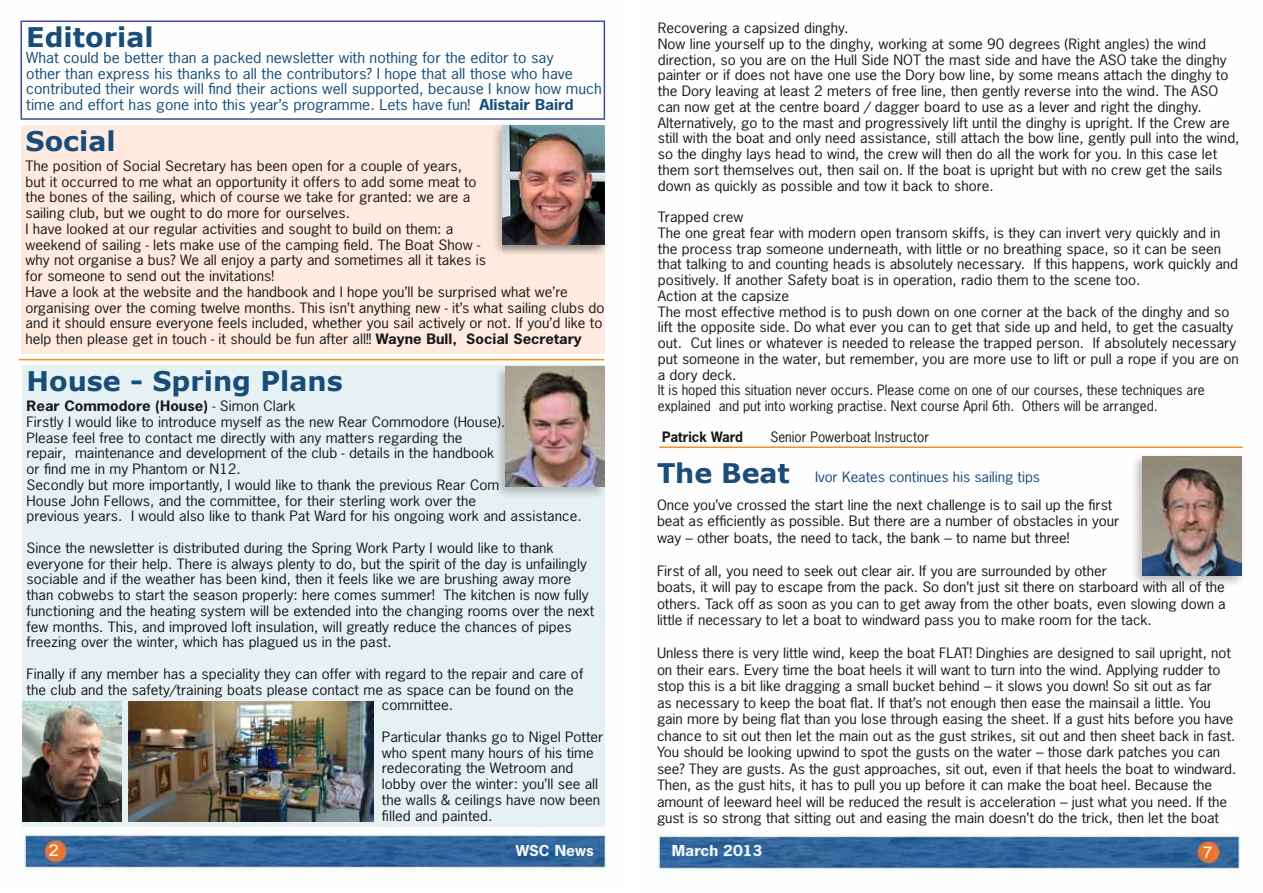
<style>
.page{position:relative;width:1263px;height:893px;background:#fff}
.page>*{position:absolute;margin:0;border:0;box-sizing:border-box;transform-origin:0 0}
.t1{font:700 27px "Verdana";color:#194d79}
.t2{font:700 27px "Verdana";letter-spacing:-.005em;color:#1c4c79}
.t3{font:16.2px "Arial";color:#fff;scale:1.11 1}
.t4{font:14.1px/15.8px "News Gothic Std";color:#154e7a;scale:1.11 1}
.t5{font:700 14.1px "News Gothic Std";color:#f8f8f8;scale:1.11 1}
.t6{font:13.5px/15.8px "News Gothic Std";color:#1a171b;scale:1.11 1}
.t7{font:13.5px "News Gothic Std";letter-spacing:-.005em;color:#1c4c79;scale:1.11 1}
.t8{font:13.5px "News Gothic Std";color:#1a171b}
.t9{font:700 13.5px "News Gothic Std";color:#1a171b}
.s1{font-weight:700}
</style>
<div class="page">
<img style="left:17px;top:20px;width:589px;height:852px">
<img style="left:651px;top:446px;width:592px;height:427px">
<div style="left:21px;top:125px;width:583px;height:229px;background:#feeade"></div>
<div style="left:490px;top:122px;width:118px;height:135px;background:#000;opacity:.25"></div>
<div style="left:503px;top:125px;width:102px;height:129px;background:#000;opacity:.29"></div>
<img style="left:503px;top:125px;width:102px;height:119px">
<div style="left:22px;top:366px;width:582px;height:461px;background:#e6f1f4"></div>
<hr style="left:19px;top:359px;width:585px;height:1px;background:#f7901e">
<hr style="left:659px;top:446px;width:583px;height:2px;background:#f7901e">
<div style="left:493px;top:363px;width:115px;height:136px;background:#000;opacity:.25"></div>
<img style="left:506px;top:366px;width:98px;height:121px">
<img style="left:129px;top:702px;width:244px;height:120px">
<img style="left:22px;top:702px;width:100px;height:120px">
<div style="left:1130px;top:453px;width:115px;height:135px;background:#000;opacity:.27"></div>
<img style="left:1142px;top:456px;width:100px;height:119px">
<div style="left:21px;top:21px;width:584px;height:99px;border:2px solid #434a9f"></div>
<h1 class="t1" style="left:26px;top:20px;width:129px">Editorial</h1>
<p class="t4" style="left:26px;top:50px;width:520px">What could be better than a packed newsletter with nothing for the editor to say<br>other than express his thanks to all the contributors? I hope that all those who have contributed their words will find their actions well supported, because I know how much time and effort has gone into this year’s programme. Lets have fun! <span class="s1">Alistair Baird</span></p>
<h1 class="t1" style="left:26px;top:124px;width:92px">Social</h1>
<p class="t6" style="left:26px;top:158px;width:523px">The position of Social Secretary has been open for a couple of years,<br>but it occurred to me what an opportunity it offers to add some meat to<br>the bones of the sailing, which of course we take for granted: we are a<br>sailing club, but we ought to do more for ourselves.<br>I have looked at our regular activities and sought to build on them: a<br>weekend of sailing - lets make use of the camping field. The Boat Show -<br>why not organise a bus? We all enjoy a party and sometimes all it takes is<br>for someone to send out the invitations!<br>Have a look at the website and the handbook and I hope you’ll be surprised what we’re organising over the coming twelve months. This isn’t anything new - it’s what sailing clubs do and it should ensure everyone feels included, whether you sail actively or not. If you’d like to help then please get in touch - it should be fun after all!! <span class="s1">Wayne Bull, Social Secretary</span></p>
<h1 class="t1" style="left:27px;top:364px;width:318px">House - Spring Plans</h1>
<p class="t6" style="left:27px;top:398px;width:502px"><span class="s1">Rear Commodore (House)</span> - Simon Clark<br>Firstly I would like to introduce myself as the new Rear Commodore (House).<br>Please feel free to contact me directly with any matters regarding the<br>repair, maintenance and development of the club - details in the handbook<br>or find me in my Phantom or N12.<br>Secondly but more importantly, I would like to thank the previous Rear Com<br>House John Fellows, and the committee, for their sterling work over the<br>previous years. I would also like to thank Pat Ward for his ongoing work and assistance.</p>
<p class="t6" style="left:27px;top:540px;width:513px">Since the newsletter is distributed during the Spring Work Party I would like to thank everyone for their help. There is always plenty to do, but the spirit of the day is unfailingly sociable and if the weather has been kind, then it feels like we are brushing away more than cobwebs to start the season properly: here comes summer! The kitchen is now fully functioning and the heating system will be extended into the changing rooms over the next few months. This, and improved loft insulation, will greatly reduce the chances of pipes freezing over the winter, which has plagued us in the past.</p>
<p class="t6" style="left:27px;top:666px;width:503px">Finally if any member has a speciality they can offer with regard to the repair and care of</p>
<p class="t6" style="left:27px;top:682px;width:495px">the club and the safety/training boats please contact me as space can be found on the</p>
<p class="t6" style="left:382px;top:697px;width:66px">committee.</p>
<p class="t6" style="left:382px;top:729px;width:201px">Particular thanks go to Nigel Potter who spent many hours of his time redecorating the Wetroom and lobby over the winter: you’ll see all the walls &amp; ceilings have now been filled and painted.</p>
<p class="t6" style="left:658px;top:20px;width:526px">Recovering a capsized dinghy.<br>Now line yourself up to the dinghy, working at some 90 degrees (Right angles) the wind direction, so you are on the Hull Side NOT the mast side and have the ASO take the dinghy painter or if does not have one use the Dory bow line, by some means attach the dinghy to the Dory leaving at least 2 meters of free line, then gently reverse into the wind. The ASO can now get at the centre board / dagger board to use as a lever and right the dinghy.<br>Alternatively, go to the mast and progressively lift until the dinghy is upright. If the Crew are still with the boat and only need assistance, still attach the bow line, gently pull into the wind, so the dinghy lays head to wind, the crew will then do all the work for you. In this case let them sort themselves out, then sail on. If the boat is upright but with no crew get the sails down as quickly as possible and tow it back to shore.</p>
<p class="t6" style="left:658px;top:209px;width:525px">Trapped crew<br>The one great fear with modern open transom skiffs, is they can invert very quickly and in the process trap someone underneath, with little or no breathing space, so it can be seen that talking to and counting heads is absolutely necessary. If this happens, work quickly and positively. If another Safety boat is in operation, radio them to the scene too.<br>Action at the capsize<br>The most effective method is to push down on one corner at the back of the dinghy and so lift the opposite side. Do what ever you can to get that side up and held, to get the casualty out. Cut lines or whatever is needed to release the trapped person. If absolutely necessary put someone in the water, but remember, you are more use to lift or pull a rope if you are on a dory deck.<br>It is hoped this situation never occurs. Please come on one of our courses, these techniques are explained and put into working practise. Next course April 6th. Others will be arranged.</p>
<p class="t9" style="left:662px;top:428px;width:83px">Patrick Ward</p>
<p class="t8" style="left:770px;top:429px;width:160px">Senior Powerboat Instructor</p>
<h1 class="t2" style="left:657px;top:456px;width:134px">The Beat</h1>
<p class="t7" style="left:815px;top:468px;width:204px">Ivor Keates continues his sailing tips</p>
<p class="t6" style="left:657px;top:496px;width:418px;line-height:16.5px">Once you’ve crossed the start line the next challenge is to sail up the first beat as efficiently as possible. But there are a number of obstacles in your way – other boats, the need to tack, the bank – to name but three!</p>
<p class="t6" style="left:657px;top:562px;width:514px;line-height:16.5px">First of all, you need to seek out clear air. If you are surrounded by other<br>boats, it will pay to escape from the pack. So don’t just sit there on starboard with all of the others. Tack off as soon as you can to get away from the other boats, even slowing down a little if necessary to let a boat to windward pass you to make room for the tack.</p>
<p class="t6" style="left:657px;top:645px;width:523px;line-height:16.5px">Unless there is very little wind, keep the boat FLAT! Dinghies are designed to sail upright, not on their ears. Every time the boat heels it will want to turn into the wind. Applying rudder to stop this is a bit like dragging a small bucket behind – it slows you down! So sit out as far<br>as necessary to keep the boat flat. If that’s not enough then ease the mainsail a little. You gain more by being flat than you lose through easing the sheet. If a gust hits before you have chance to sit out then let the main out as the gust strikes, sit out and then sheet back in fast.<br>You should be looking upwind to spot the gusts on the water – those dark patches you can see? They are gusts. As the gust approaches, sit out, even if that heels the boat to windward.<br>Then, as the gust hits, it has to pull you up before it can make the boat heel. Because the amount of leeward heel will be reduced the result is acceleration – just what you need. If the gust is so strong that sitting out and easing the main doesn’t do the trick, then let the boat</p>
<p class="t3" style="left:49px;top:839px;width:11px">2</p>
<p class="t3" style="left:1203px;top:842px;width:11px">7</p>
<p class="t5" style="left:516px;top:842px;width:72px">WSC News</p>
<p class="t5" style="left:672px;top:842px;width:83px">March 2013</p>
</div>
